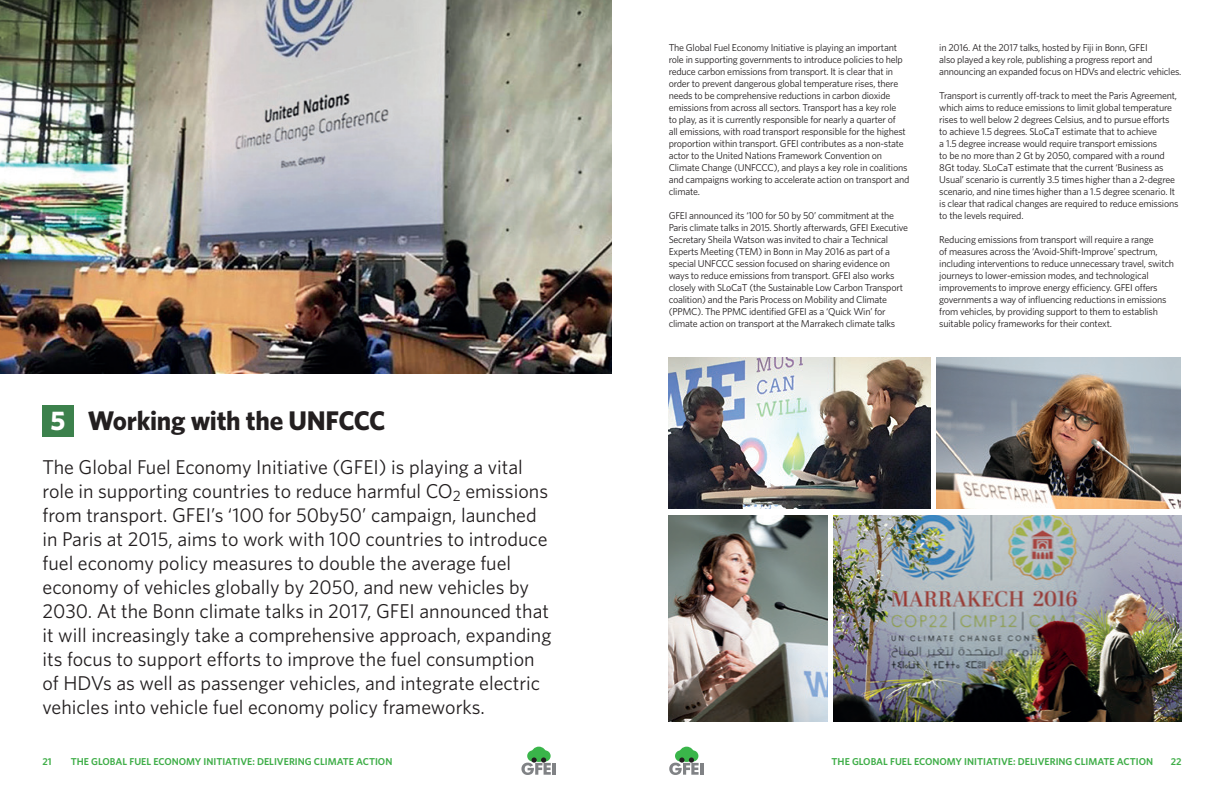
<style>
.page{position:relative;width:1224px;height:792px;background:#fff}
.page>*{position:absolute;margin:0;border:0;box-sizing:border-box;transform-origin:0 0}
.t1{font:700 27px "Whitney";letter-spacing:-.01em;color:#231f20}
.t2{font:20px/24px "Whitney";color:#231f20}
.t3{font:10px/12px "Whitney";letter-spacing:-.02em;color:#231f20}
.t4{font:600 10px "Whitney";color:#40ae49}
.s1{color:#fff}
</style>
<div class="page">
<hr style="left:552px;top:763px;width:4px;height:12px;background:#808285">
<div style="left:531px;top:747px;width:15px;height:15px;background:#3ab54a;border-radius:50%"></div>
<div style="left:539px;top:750px;width:12px;height:12px;background:#3ab54a;border-radius:50%"></div>
<div style="left:527px;top:750px;width:11px;height:12px;background:#3ab54a;border-radius:50%"></div>
<svg style="left:521px;top:757px;width:30px;height:18px"></svg>
<div style="left:679px;top:747px;width:15px;height:15px;background:#3ab54a;border-radius:50%"></div>
<div style="left:687px;top:750px;width:11px;height:12px;background:#3ab54a;border-radius:50%"></div>
<div style="left:675px;top:750px;width:11px;height:12px;background:#3ab54a;border-radius:50%"></div>
<svg style="left:669px;top:757px;width:34px;height:18px"></svg>
<img style="left:0;top:0;width:612px;height:373px">
<div style="left:43px;top:405px;width:31px;height:31px;background:#3c814c"></div>
<img style="left:669px;top:357px;width:261px;height:152px">
<img style="left:937px;top:357px;width:244px;height:152px">
<img style="left:669px;top:515px;width:158px;height:206px">
<img style="left:833px;top:515px;width:348px;height:206px">
<h1 class="t1" style="left:50px;top:403px;width:337px"><span class="s1">5</span> Working with the UNFCCC</h1>
<p class="t2" style="left:43px;top:454px;width:510px">The Global Fuel Economy Initiative (GFEI) is playing a vital role in supporting countries to reduce harmful CO<sub>2</sub> emissions from transport. GFEI’s ‘100 for 50by50’ campaign, launched in Paris at 2015, aims to work with 100 countries to introduce fuel economy policy measures to double the average fuel economy of vehicles globally by 2050, and new vehicles by 2030. At the Bonn climate talks in 2017, GFEI announced that it will increasingly take a comprehensive approach, expanding its focus to support efforts to improve the fuel consumption of HDVs as well as passenger vehicles, and integrate electric vehicles into vehicle fuel economy policy frameworks.</p>
<p class="t3" style="left:669px;top:41px;width:242px">The Global Fuel Economy Initiative is playing an important role in supporting governments to introduce policies to help reduce carbon emissions from transport. It is clear that in order to prevent dangerous global temperature rises, there needs to be comprehensive reductions in carbon dioxide emissions from across all sectors. Transport has a key role<br>to play, as it is currently responsible for nearly a quarter of<br>all emissions, with road transport responsible for the highest proportion within transport. GFEI contributes as a non-state actor to the United Nations Framework Convention on Climate Change (UNFCCC), and plays a key role in coalitions and campaigns working to accelerate action on transport and climate.</p>
<p class="t3" style="left:669px;top:209px;width:241px">GFEI announced its ‘100 for 50 by 50’ commitment at the Paris climate talks in 2015. Shortly afterwards, GFEI Executive Secretary Sheila Watson was invited to chair a Technical Experts Meeting (TEM) in Bonn in May 2016 as part of a special UNFCCC session focused on sharing evidence on ways to reduce emissions from transport. GFEI also works closely with SLoCaT (the Sustainable Low Carbon Transport coalition) and the Paris Process on Mobility and Climate (PPMC). The PPMC identified GFEI as a ‘Quick Win’ for climate action on transport at the Marrakech climate talks</p>
<p class="t3" style="left:939px;top:41px;width:244px">in 2016. At the 2017 talks, hosted by Fiji in Bonn, GFEI<br>also played a key role, publishing a progress report and announcing an expanded focus on HDVs and electric vehicles.</p>
<p class="t3" style="left:939px;top:89px;width:241px">Transport is currently off-track to meet the Paris Agreement, which aims to reduce emissions to limit global temperature rises to well below 2 degrees Celsius, and to pursue efforts to achieve 1.5 degrees. SLoCaT estimate that to achieve<br>a 1.5 degree increase would require transport emissions<br>to be no more than 2 Gt by 2050, compared with a round 8Gt today. SLoCaT estimate that the current ‘Business as Usual’ scenario is currently 3.5 times higher than a 2-degree scenario, and nine times higher than a 1.5 degree scenario. It is clear that radical changes are required to reduce emissions to the levels required.</p>
<p class="t3" style="left:939px;top:233px;width:236px">Reducing emissions from transport will require a range<br>of measures across the ‘Avoid-Shift-Improve’ spectrum, including interventions to reduce unnecessary travel, switch journeys to lower-emission modes, and technological improvements to improve energy efficiency. GFEI offers governments a way of influencing reductions in emissions from vehicles, by providing support to them to establish suitable policy frameworks for their context.</p>
<p class="t4" style="left:43px;top:754px;width:11px">21</p>
<p class="t4" style="left:71px;top:754px;width:323px">THE GLOBAL FUEL ECONOMY INITIATIVE: DELIVERING CLIMATE ACTION</p>
<p class="t4" style="left:832px;top:754px;width:323px">THE GLOBAL FUEL ECONOMY INITIATIVE: DELIVERING CLIMATE ACTION</p>
<p class="t4" style="left:1171px;top:754px;width:12px">22</p>
</div>
